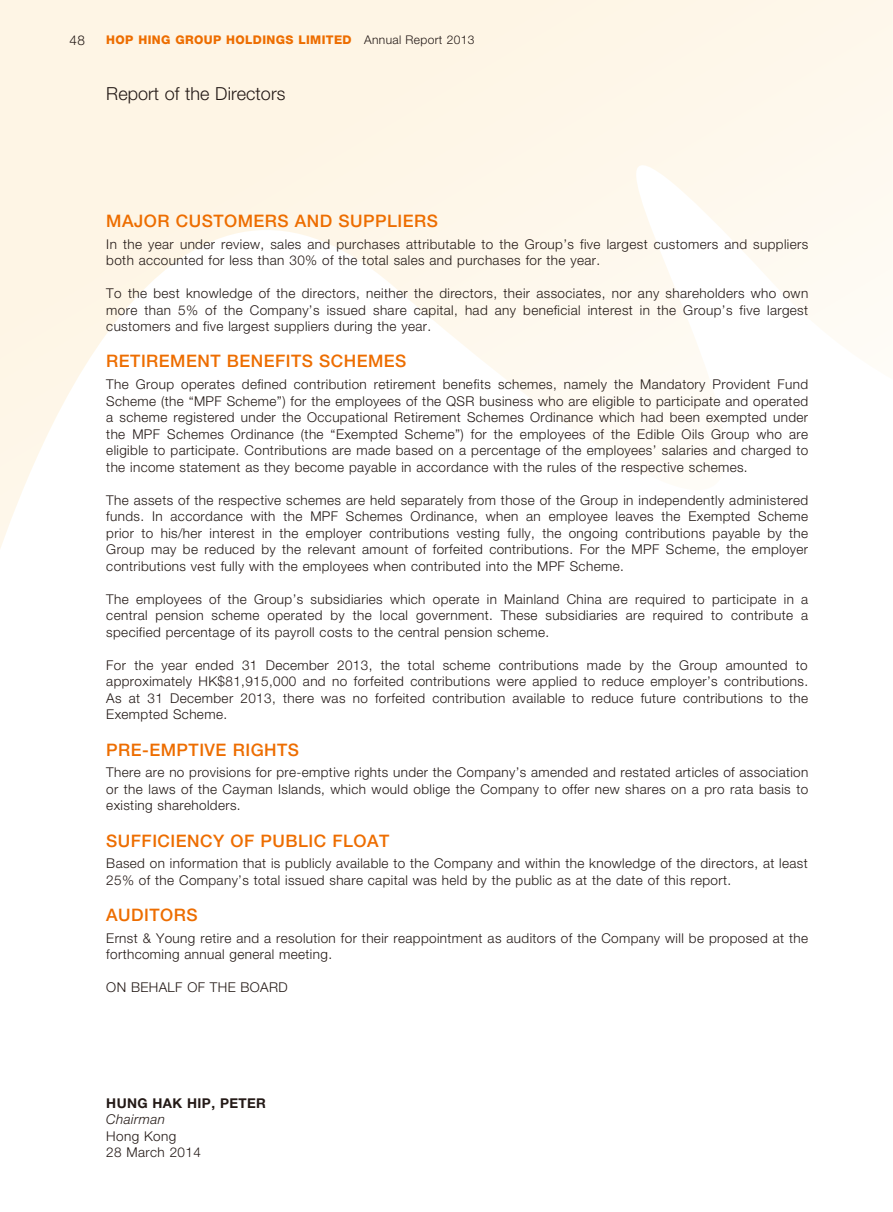
<style>
.page{position:relative;width:893px;height:1212px;background:#fff}
.page>*{position:absolute;margin:0;border:0;box-sizing:border-box;transform-origin:0 0}
.t1{font:300 18px "Helvetica Neue LT Std";letter-spacing:.005em;color:#231916}
.t2{font:500 17.25px "Helvetica Neue LT Std";letter-spacing:.03em;color:#ed6d00}
.t3{font:300 13.5px/16.5px "Helvetica Neue LT Std";letter-spacing:.03em;color:#231916;text-align:justify}
.t4{font:700 13.5px "Helvetica Neue LT Std";letter-spacing:.03em;color:#231916}
.t5{font:italic 300 13.5px "Helvetica Neue LT Std";letter-spacing:.03em;color:#231916}
.t6{font:800 12px "Helvetica Neue LT Std";letter-spacing:.03em;color:#ed6d00}
.s1{font-weight:300;color:#231916}
</style>
<div class="page">
<svg style="left:0;top:0;width:893px;height:549px"></svg>
<p class="t3" style="left:70px;top:32px;width:17px">48</p>
<p class="t6" style="left:106px;top:33px;width:370px">HOP HING GROUP HOLDINGS LIMITED <span class="s1">Annual Report 2013</span></p>
<h1 class="t1" style="left:106px;top:83px;width:181px">Report of the Directors</h1>
<p class="t2" style="left:106px;top:210px;width:333px">MAJOR CUSTOMERS AND SUPPLIERS</p>
<p class="t3" style="left:106px;top:235px;width:703px">In the year under review, sales and purchases attributable to the Group’s five largest customers and suppliers both accounted for less than 30% of the total sales and purchases for the year.</p>
<p class="t3" style="left:106px;top:285px;width:703px">To the best knowledge of the directors, neither the directors, their associates, nor any shareholders who own more than 5% of the Company’s issued share capital, had any beneficial interest in the Group’s five largest customers and five largest suppliers during the year.</p>
<p class="t2" style="left:106px;top:351px;width:302px">RETIREMENT BENEFITS SCHEMES</p>
<p class="t3" style="left:106px;top:376px;width:703px">The Group operates defined contribution retirement benefits schemes, namely the Mandatory Provident Fund Scheme (the “MPF Scheme”) for the employees of the QSR business who are eligible to participate and operated a scheme registered under the Occupational Retirement Schemes Ordinance which had been exempted under the MPF Schemes Ordinance (the “Exempted Scheme”) for the employees of the Edible Oils Group who are eligible to participate. Contributions are made based on a percentage of the employees’ salaries and charged to the income statement as they become payable in accordance with the rules of the respective schemes.</p>
<p class="t3" style="left:106px;top:491px;width:703px">The assets of the respective schemes are held separately from those of the Group in independently administered funds. In accordance with the MPF Schemes Ordinance, when an employee leaves the Exempted Scheme prior to his/her interest in the employer contributions vesting fully, the ongoing contributions payable by the Group may be reduced by the relevant amount of forfeited contributions. For the MPF Scheme, the employer contributions vest fully with the employees when contributed into the MPF Scheme.</p>
<p class="t3" style="left:106px;top:590px;width:703px">The employees of the Group’s subsidiaries which operate in Mainland China are required to participate in a central pension scheme operated by the local government. These subsidiaries are required to contribute a specified percentage of its payroll costs to the central pension scheme.</p>
<p class="t3" style="left:106px;top:656px;width:703px">For the year ended 31 December 2013, the total scheme contributions made by the Group amounted to approximately HK$81,915,000 and no forfeited contributions were applied to reduce employer’s contributions.<br>As at 31 December 2013, there was no forfeited contribution available to reduce future contributions to the Exempted Scheme.</p>
<p class="t2" style="left:106px;top:739px;width:194px">PRE-EMPTIVE RIGHTS</p>
<p class="t3" style="left:106px;top:764px;width:703px">There are no provisions for pre-emptive rights under the Company’s amended and restated articles of association or the laws of the Cayman Islands, which would oblige the Company to offer new shares on a pro rata basis to existing shareholders.</p>
<p class="t2" style="left:106px;top:830px;width:285px">SUFFICIENCY OF PUBLIC FLOAT</p>
<p class="t3" style="left:106px;top:855px;width:703px">Based on information that is publicly available to the Company and within the knowledge of the directors, at least<br>25% of the Company’s total issued share capital was held by the public as at the date of this report.</p>
<p class="t2" style="left:106px;top:905px;width:93px">AUDITORS</p>
<p class="t3" style="left:106px;top:929px;width:703px">Ernst &amp; Young retire and a resolution for their reappointment as auditors of the Company will be proposed at the forthcoming annual general meeting.</p>
<p class="t3" style="left:106px;top:979px;width:183px">ON BEHALF OF THE BOARD</p>
<p class="t4" style="left:106px;top:1095px;width:161px">HUNG HAK HIP, PETER</p>
<p class="t5" style="left:106px;top:1111px;width:60px">Chairman</p>
<p class="t3" style="left:106px;top:1127px;width:96px">Hong Kong<br>28 March 2014</p>
</div>
